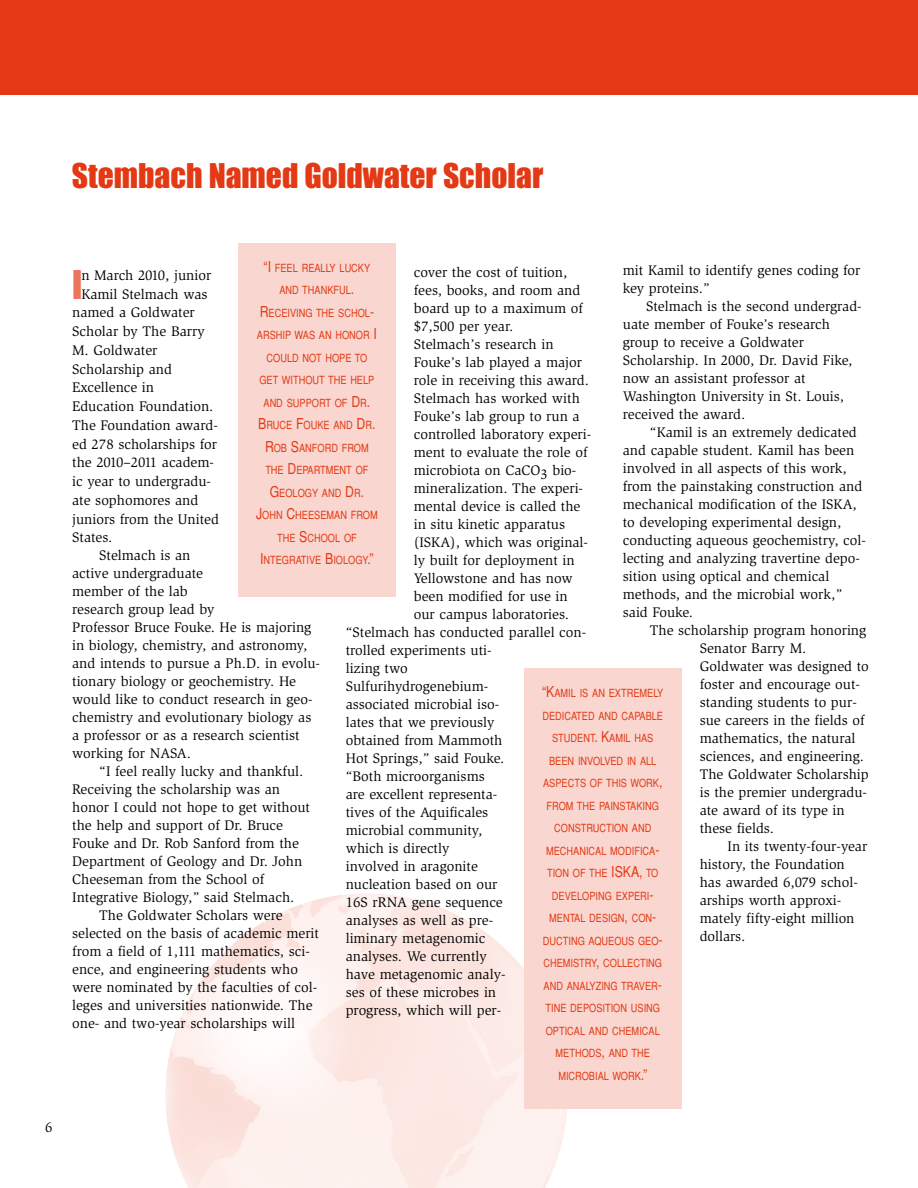
<style>
.page{position:relative;width:918px;height:1188px;background:#fff}
.page>*{position:absolute;margin:0;border:0;box-sizing:border-box;transform-origin:0 0}
.t1{font:36.75px "Impact";color:#ec755b}
.t2{font:31.5px "Impact";color:#e33914}
.t3{font:14.25px/18px "Slimbach";color:#000}
.t4{font:condensed 11.25px/22.5px "Helvetica";color:#e33914;text-align:center}
.s1{font-size:15px}
</style>
<div class="page">
<img style="left:165px;top:893px;width:403px;height:295px">
<div style="left:0;top:0;width:918px;height:94px;background:#e33914"></div>
<div style="left:238px;top:243px;width:158px;height:354px;background:#f9d7d0"></div>
<div style="left:524px;top:668px;width:158px;height:440px;background:#f9d7d0"></div>
<h2 class="t2" style="left:72px;top:166px;width:473px">Stembach Named Goldwater Scholar</h2>
<p class="t3" style="left:45px;top:1120px;width:9px">6</p>
<p class="t4" style="left:256px;top:258px;width:123px"><span class="s1">“I</span> FEEL REALLY LUCKY<br>AND THANKFUL<span class="s1">.<br>R</span>ECEIVING THE SCHOL<span class="s1">-<br></span>ARSHIP WAS AN HONOR <span class="s1">I<br></span>COULD NOT HOPE TO<br>GET WITHOUT THE HELP<br>AND SUPPORT OF <span class="s1">D</span>R<span class="s1">.<br>B</span>RUCE <span class="s1">F</span>OUKE AND <span class="s1">D</span>R<span class="s1">.<br>R</span>OB <span class="s1">S</span>ANFORD FROM<br>THE <span class="s1">D</span>EPARTMENT OF<br><span class="s1">G</span>EOLOGY AND <span class="s1">D</span>R<span class="s1">.<br>J</span>OHN <span class="s1">C</span>HEESEMAN FROM<br>THE <span class="s1">S</span>CHOOL OF<br><span class="s1">I</span>NTEGRATIVE <span class="s1">B</span>IOLOGY<span class="s1">.”</span></p>
<p class="t3" style="left:623px;top:263px;width:239px">mit Kamil to identify genes coding for key proteins.”</p>
<p class="t3" style="left:623px;top:299px;width:240px;text-indent:23px">Stelmach is the second undergrad&shy;uate member of Fouke’s research group to receive a Goldwater<br>Scholarship. In 2000, Dr. David Fike, now an assistant professor at<br>Washington University in St. Louis, received the award.</p>
<p class="t3" style="left:623px;top:425px;width:245px;text-indent:27px">“Kamil is an extremely dedicated and capable student. Kamil has been involved in all aspects of this work, from the painstaking construction and mechanical modification of the ISKA, to developing experimental design, conducting aqueous geochemistry, col&shy;lecting and analyzing travertine depo&shy;sition using optical and chemical methods, and the microbial work,” said Fouke.</p>
<p class="t3" style="left:700px;top:623px;width:171px;text-indent:-50px">The scholarship program honoring<br>Senator Barry M.<br>Goldwater was designed to foster and encourage out&shy;standing students to pur&shy;sue careers in the fields of mathematics, the natural sciences, and engineering.<br>The Goldwater Scholarship is the premier undergradu&shy;ate award of its type in these fields.</p>
<p class="t3" style="left:700px;top:839px;width:169px;text-indent:28px">In its twenty-four-year history, the Foundation has awarded 6,079 schol&shy;arships worth approxi&shy;mately fifty-eight million dollars.</p>
<p class="t3" style="left:414px;top:264px;width:155px">cover the cost of tuition,</p>
<p class="t3" style="left:414px;top:282px;width:168px">fees, books, and room and</p>
<p class="t3" style="left:414px;top:300px;width:171px">board up to a maximum of</p>
<p class="t3" style="left:414px;top:318px;width:101px">$7,500 per year.</p>
<p class="t3" style="left:414px;top:336px;width:141px">Stelmach’s research in</p>
<p class="t3" style="left:414px;top:354px;width:170px">Fouke’s lab played a major</p>
<p class="t3" style="left:414px;top:372px;width:177px">role in receiving this award.</p>
<p class="t3" style="left:414px;top:390px;width:168px">Stelmach has worked with</p>
<p class="t3" style="left:414px;top:408px;width:167px">Fouke’s lab group to run a</p>
<p class="t3" style="left:414px;top:426px;width:179px">controlled laboratory experi-</p>
<p class="t3" style="left:414px;top:444px;width:175px">ment to evaluate the role of</p>
<p class="t3" style="left:414px;top:462px;width:164px">microbiota on CaCO3 bio-</p>
<p class="t3" style="left:414px;top:480px;width:171px">mineralization. The experi-</p>
<p class="t3" style="left:414px;top:498px;width:168px">mental device is called the</p>
<p class="t3" style="left:414px;top:516px;width:153px">in situ kinetic apparatus</p>
<p class="t3" style="left:414px;top:534px;width:176px">(ISKA), which was original-</p>
<p class="t3" style="left:414px;top:552px;width:162px">ly built for deployment in</p>
<p class="t3" style="left:414px;top:570px;width:160px">Yellowstone and has now</p>
<p class="t3" style="left:414px;top:588px;width:155px">been modified for use in</p>
<p class="t3" style="left:414px;top:606px;width:157px">our campus laboratories.</p>
<p class="t3" style="left:346px;top:624px;width:242px">“Stelmach has conducted parallel con-</p>
<p class="t3" style="left:346px;top:642px;width:147px">trolled experiments uti-</p>
<p class="t3" style="left:346px;top:660px;width:64px">lizing two</p>
<p class="t3" style="left:346px;top:678px;width:144px">Sulfurihydrogenebium-</p>
<p class="t3" style="left:346px;top:696px;width:155px">associated microbial iso-</p>
<p class="t3" style="left:346px;top:714px;width:150px">lates that we previously</p>
<p class="t3" style="left:346px;top:732px;width:158px">obtained from Mammoth</p>
<p class="t3" style="left:346px;top:750px;width:160px">Hot Springs,” said Fouke.</p>
<p class="t3" style="left:346px;top:768px;width:141px">“Both microorganisms</p>
<p class="t3" style="left:346px;top:786px;width:153px">are excellent representa-</p>
<p class="t3" style="left:346px;top:804px;width:144px">tives of the Aquificales</p>
<p class="t3" style="left:346px;top:822px;width:138px">microbial community,</p>
<p class="t3" style="left:346px;top:840px;width:105px">which is directly</p>
<p class="t3" style="left:346px;top:858px;width:134px">involved in aragonite</p>
<p class="t3" style="left:346px;top:876px;width:153px">nucleation based on our</p>
<p class="t3" style="left:346px;top:894px;width:159px">16S rRNA gene sequence</p>
<p class="t3" style="left:346px;top:912px;width:149px">analyses as well as pre-</p>
<p class="t3" style="left:346px;top:930px;width:141px">liminary metagenomic</p>
<p class="t3" style="left:346px;top:948px;width:143px">analyses. We currently</p>
<p class="t3" style="left:346px;top:966px;width:161px">have metagenomic analy-</p>
<p class="t3" style="left:346px;top:984px;width:152px">ses of these microbes in</p>
<p class="t3" style="left:346px;top:1002px;width:157px">progress, which will per-</p>
<h1 class="t1" style="left:72px;top:272px;width:12px">I</h1>
<p class="t3" style="left:81px;top:267px;width:131px">n March 2010, junior</p>
<p class="t3" style="left:81px;top:286px;width:128px">Kamil Stelmach was</p>
<p class="t3" style="left:72px;top:305px;width:124px">named a Goldwater</p>
<p class="t3" style="left:72px;top:323px;width:134px">Scholar by The Barry</p>
<p class="t3" style="left:72px;top:342px;width:87px">M. Goldwater</p>
<p class="t3" style="left:72px;top:361px;width:101px">Scholarship and</p>
<p class="t3" style="left:72px;top:380px;width:83px">Excellence in</p>
<p class="t3" style="left:72px;top:398px;width:143px">Education Foundation.</p>
<p class="t3" style="left:72px;top:417px;width:147px">The Foundation award-</p>
<p class="t3" style="left:72px;top:436px;width:146px">ed 278 scholarships for</p>
<p class="t3" style="left:72px;top:455px;width:143px">the 2010–2011 academ-</p>
<p class="t3" style="left:72px;top:473px;width:140px">ic year to undergradu-</p>
<p class="t3" style="left:72px;top:492px;width:128px">ate sophomores and</p>
<p class="t3" style="left:72px;top:511px;width:148px">juniors from the United</p>
<p class="t3" style="left:72px;top:530px;width:42px">States.</p>
<p class="t3" style="left:99px;top:548px;width:93px">Stelmach is an</p>
<p class="t3" style="left:72px;top:566px;width:132px">active undergraduate</p>
<p class="t3" style="left:72px;top:584px;width:117px">member of the lab</p>
<p class="t3" style="left:72px;top:602px;width:144px">research group lead by</p>
<p class="t3" style="left:72px;top:620px;width:241px">Professor Bruce Fouke. He is majoring</p>
<p class="t3" style="left:72px;top:638px;width:237px">in biology, chemistry, and astronomy,</p>
<p class="t3" style="left:72px;top:656px;width:249px">and intends to pursue a Ph.D. in evolu-</p>
<p class="t3" style="left:72px;top:674px;width:225px">tionary biology or geochemistry. He</p>
<p class="t3" style="left:72px;top:692px;width:242px">would like to conduct research in geo-</p>
<p class="t3" style="left:72px;top:710px;width:241px">chemistry and evolutionary biology as</p>
<p class="t3" style="left:72px;top:728px;width:229px">a professor or as a research scientist</p>
<p class="t3" style="left:72px;top:746px;width:120px">working for NASA.</p>
<p class="t3" style="left:99px;top:764px;width:206px">“I feel really lucky and thankful.</p>
<p class="t3" style="left:72px;top:782px;width:209px">Receiving the scholarship was an</p>
<p class="t3" style="left:72px;top:800px;width:239px">honor I could not hope to get without</p>
<p class="t3" style="left:72px;top:818px;width:212px">the help and support of Dr. Bruce</p>
<p class="t3" style="left:72px;top:836px;width:228px">Fouke and Dr. Rob Sanford from the</p>
<p class="t3" style="left:72px;top:854px;width:232px">Department of Geology and Dr. John</p>
<p class="t3" style="left:72px;top:872px;width:194px">Cheeseman from the School of</p>
<p class="t3" style="left:72px;top:890px;width:224px">Integrative Biology,” said Stelmach.</p>
<p class="t3" style="left:99px;top:908px;width:185px">The Goldwater Scholars were</p>
<p class="t3" style="left:72px;top:926px;width:248px">selected on the basis of academic merit</p>
<p class="t3" style="left:72px;top:944px;width:239px">from a field of 1,111 mathematics, sci-</p>
<p class="t3" style="left:72px;top:962px;width:227px">ence, and engineering students who</p>
<p class="t3" style="left:72px;top:980px;width:247px">were nominated by the faculties of col-</p>
<p class="t3" style="left:72px;top:998px;width:242px">leges and universities nationwide. The</p>
<p class="t3" style="left:72px;top:1016px;width:224px">one- and two-year scholarships will</p>
<p class="t4" style="left:542px;top:683px;width:123px"><span class="s1">“K</span>AMIL IS AN EXTREMELY<br>DEDICATED AND CAPABLE<br>STUDENT<span class="s1">. K</span>AMIL HAS<br>BEEN INVOLVED IN ALL<br>ASPECTS OF THIS WORK<span class="s1">,<br></span>FROM THE PAINSTAKING<br>CONSTRUCTION AND<br>MECHANICAL MODIFICA<span class="s1">-<br></span>TION OF THE <span class="s1">ISKA,</span> TO<br>DEVELOPING EXPERI<span class="s1">-<br></span>MENTAL DESIGN<span class="s1">,</span> CON<span class="s1">-<br></span>DUCTING AQUEOUS GEO<span class="s1">-<br></span>CHEMISTRY<span class="s1">,</span> COLLECTING<br>AND ANALYZING TRAVER<span class="s1">-<br></span>TINE DEPOSITION USING<br>OPTICAL AND CHEMICAL<br>METHODS<span class="s1">,</span> AND THE<br>MICROBIAL WORK<span class="s1">.”</span></p>
</div>
